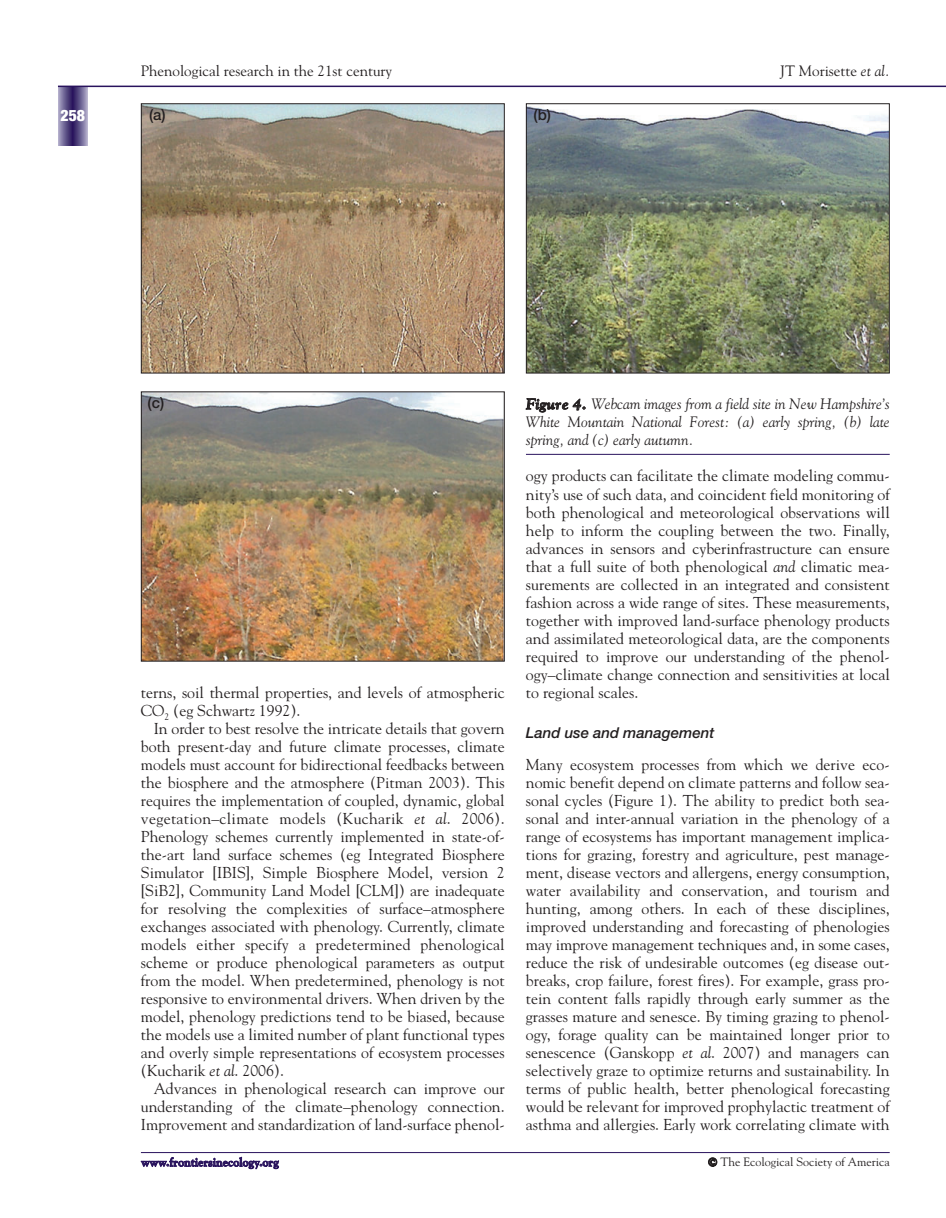
<style>
.page{position:relative;width:946px;height:1218px;background:#fff}
.page>*{position:absolute;margin:0;border:0;box-sizing:border-box;transform-origin:0 0}
.t1{font:15.75px/18px "Goudy";color:#231f20;text-align:justify}
.t2{font:900 condensed 15.75px "Helvetica Neue";color:#fff}
.t3{font:italic 15px/18px "Goudy";color:#231f20;text-align:justify}
.t4{font:15px "Goudy";color:#231f20}
.t5{font:italic 500 15px "Helvetica Neue";color:#231f20}
.t6{font:500 15px "Helvetica Neue";color:#231f20}
.t7{font:12px "Goudy";color:#231f20}
.t8{font:700 12px "Goudy";color:#29135d}
.s1{font-style:italic}
.s2{font-weight:700}
</style>
<div class="page">
<div style="left:58px;top:86px;width:30px;height:60px;background:#bfbbd3"></div>
<div style="left:58px;top:86px;width:29px;height:60px;background:#bab5cf"></div>
<div style="left:59px;top:86px;width:28px;height:60px;background:#b0abc9"></div>
<div style="left:59px;top:86px;width:27px;height:60px;background:#aba6c5"></div>
<div style="left:60px;top:86px;width:26px;height:60px;background:#a29cbe"></div>
<div style="left:60px;top:86px;width:25px;height:60px;background:#9c95ba"></div>
<div style="left:61px;top:86px;width:24px;height:60px;background:#958fb4"></div>
<div style="left:61px;top:86px;width:23px;height:60px;background:#9189b1"></div>
<div style="left:62px;top:86px;width:22px;height:60px;background:#8a82ab"></div>
<div style="left:62px;top:86px;width:21px;height:60px;background:#857da8"></div>
<div style="left:63px;top:86px;width:20px;height:60px;background:#7e75a2"></div>
<div style="left:63px;top:86px;width:19px;height:60px;background:#79719f"></div>
<div style="left:64px;top:86px;width:18px;height:60px;background:#736a99"></div>
<div style="left:64px;top:86px;width:17px;height:60px;background:#6f6697"></div>
<div style="left:65px;top:86px;width:16px;height:60px;background:#696091"></div>
<div style="left:65px;top:86px;width:15px;height:60px;background:#655b8e"></div>
<div style="left:66px;top:86px;width:14px;height:60px;background:#60568a"></div>
<div style="left:66px;top:86px;width:13px;height:60px;background:#5d5186"></div>
<div style="left:67px;top:86px;width:12px;height:60px;background:#564b81"></div>
<div style="left:68px;top:86px;width:10px;height:60px;background:#4f417a"></div>
<div style="left:69px;top:86px;width:8px;height:60px;background:#41316f"></div>
<div style="left:70px;top:86px;width:5px;height:60px;background:#3b2a6b"></div>
<hr style="left:71px;top:86px;width:4px;height:60px;background:#362567">
<hr style="left:72px;top:86px;width:1px;height:60px;background:#2c165f">
<hr style="left:73px;top:86px;width:1px;height:60px;background:#29135d">
<hr style="left:58px;top:86px;width:874px;height:1px;background:#29135d">
<svg style="left:932px;top:86px;width:13px;height:1px"></svg>
<hr style="left:141px;top:1152px;width:748px;height:1px;background:#29135d">
<img style="left:143px;top:105px;width:359px;height:266px">
<div style="left:141px;top:103px;width:363px;height:270px;border:1px solid #231f20"></div>
<hr style="left:526px;top:454px;width:363px;height:1px;background:#29135d">
<img style="left:528px;top:105px;width:359px;height:266px">
<div style="left:526px;top:103px;width:363px;height:270px;border:1px solid #231f20"></div>
<img style="left:143px;top:393px;width:359px;height:266px">
<p class="t2" style="left:61px;top:110px;width:26px">258</p>
<p class="t4" style="left:141px;top:65px;width:253px">Phenological research in the 21st century</p>
<p class="t4" style="left:780px;top:65px;width:111px">JT Morisette <span class="s1">et al.</span></p>
<p class="t6" style="left:149px;top:109px;width:18px">(a)</p>
<p class="t6" style="left:533px;top:109px;width:19px">(b)</p>
<p class="t6" style="left:147px;top:397px;width:18px">(c)</p>
<p class="t1" style="left:141px;top:684px;width:365px">terns, soil thermal properties, and levels of atmospheric<br>CO<sub>2</sub> (eg Schwartz 1992).</p>
<p class="t1" style="left:141px;top:720px;width:365px;text-indent:13px">In order to best resolve the intricate details that govern both present-day and future climate processes, climate models must account for bidirectional feedbacks between the biosphere and the atmosphere (Pitman 2003). This requires the implementation of coupled, dynamic, global vegetation–climate models (Kucharik <span class="s1">et al</span>. 2006).<br>Phenology schemes currently implemented in state-of&shy;the-art land surface schemes (eg Integrated Biosphere Simulator [IBIS], Simple Biosphere Model, version 2 [SiB2], Community Land Model [CLM]) are inadequate for resolving the complexities of surface–atmosphere exchanges associated with phenology. Currently, climate models either specify a predetermined phenological scheme or produce phenological parameters as output from the model. When predetermined, phenology is not responsive to environmental drivers. When driven by the model, phenology predictions tend to be biased, because the models use a limited number of plant functional types and overly simple representations of ecosystem processes (Kucharik <span class="s1">et al</span>. 2006).</p>
<p class="t1" style="left:141px;top:1080px;width:365px;text-indent:13px">Advances in phenological research can improve our understanding of the climate–phenology connection.<br>Improvement and standardization of land-surface phenol-</p>
<p class="t3" style="left:526px;top:396px;width:365px"><span class="s2">Figure 4.</span> Webcam images from a field site in New Hampshire’s White Mountain National Forest: (a) early spring, (b) late spring, and (c) early autumn.</p>
<p class="t1" style="left:526px;top:468px;width:365px">ogy products can facilitate the climate modeling commu&shy;nity’s use of such data, and coincident field monitoring of both phenological and meteorological observations will help to inform the coupling between the two. Finally, advances in sensors and cyberinfrastructure can ensure that a full suite of both phenological <span class="s1">and</span> climatic mea&shy;surements are collected in an integrated and consistent fashion across a wide range of sites. These measurements, together with improved land-surface phenology products and assimilated meteorological data, are the components required to improve our understanding of the phenol&shy;ogy–climate change connection and sensitivities at local to regional scales.</p>
<p class="t5" style="left:526px;top:727px;width:190px">Land use and management</p>
<p class="t1" style="left:526px;top:756px;width:365px">Many ecosystem processes from which we derive eco&shy;nomic benefit depend on climate patterns and follow sea&shy;sonal cycles (Figure 1). The ability to predict both sea&shy;sonal and inter-annual variation in the phenology of a range of ecosystems has important management implica&shy;tions for grazing, forestry and agriculture, pest manage&shy;ment, disease vectors and allergens, energy consumption, water availability and conservation, and tourism and hunting, among others. In each of these disciplines, improved understanding and forecasting of phenologies may improve management techniques and, in some cases, reduce the risk of undesirable outcomes (eg disease out&shy;breaks, crop failure, forest fires). For example, grass pro&shy;tein content falls rapidly through early summer as the grasses mature and senesce. By timing grazing to phenol&shy;ogy, forage quality can be maintained longer prior to senescence (Ganskopp <span class="s1">et al</span>. 2007) and managers can selectively graze to optimize returns and sustainability. In terms of public health, better phenological forecasting would be relevant for improved prophylactic treatment of asthma and allergies. Early work correlating climate with</p>
<p class="t8" style="left:141px;top:1157px;width:139px">www.frontiersinecology.org</p>
<p class="t7" style="left:708px;top:1157px;width:183px"><span class="s2">©</span> The Ecological Society of America</p>
</div>
